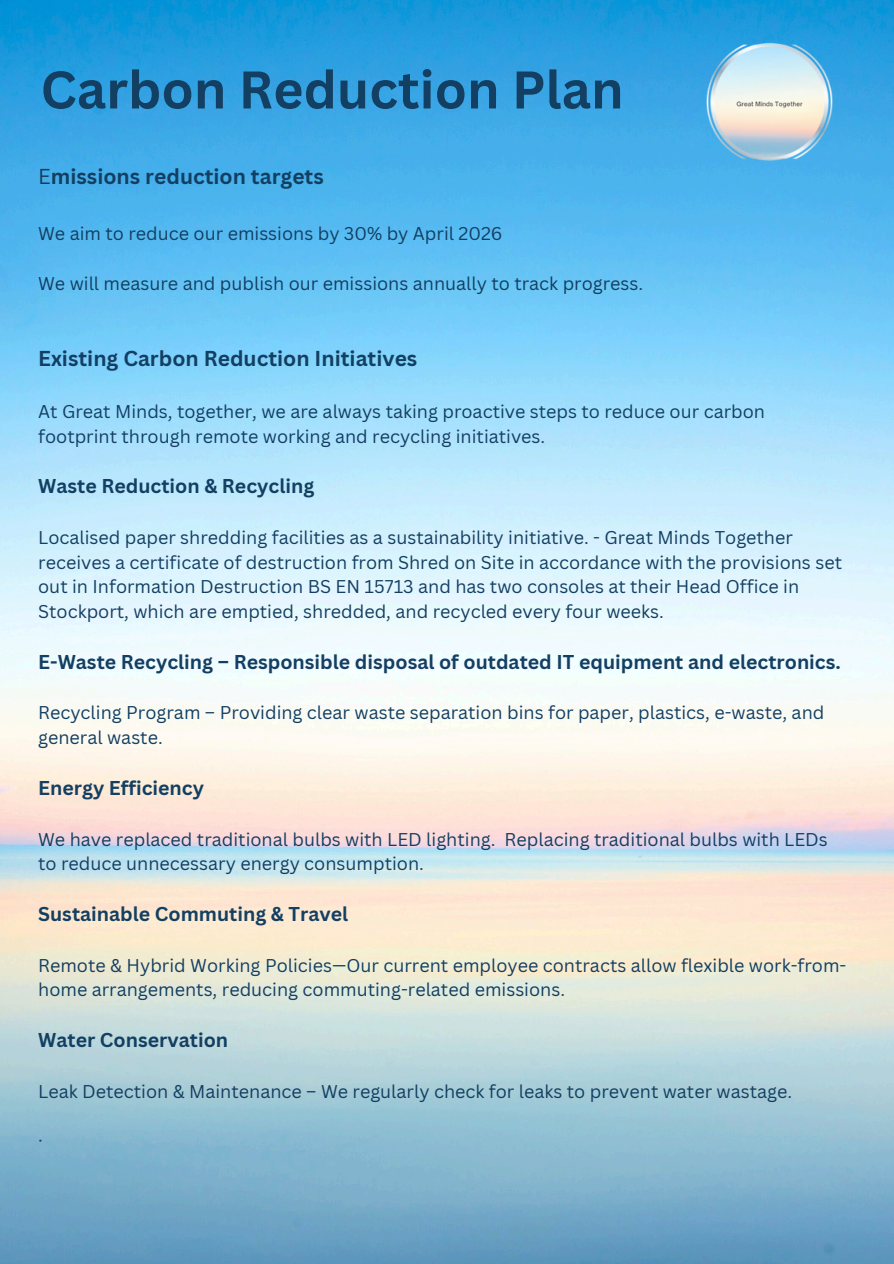
<style>
.page{position:relative;width:894px;height:1264px;background:#fff}
.page>*{position:absolute;margin:0;border:0;box-sizing:border-box;transform-origin:0 0}
.t1{font:700 51.75px "Canva Sans";color:#133f62}
.t2{font:700 21px "Canva Sans";color:#133f62}
.t3{font:700 19.5px "Canva Sans";color:#133f62}
.t4{font:18px/24.8px "Canva Sans";color:#133f62}
.s1{font-weight:400}
</style>
<div class="page">
<img style="left:0;top:0;width:893px;height:1263px">
<img style="left:691px;top:29px;width:156px;height:157px">
<p class="t1" style="left:40px;top:53px;width:584px">Carbon Reduction Plan</p>
<h1 class="t2" style="left:38px;top:161px;width:287px"><span class="s1">E</span>missions reduction targets</h1>
<h3 class="t4" style="left:38px;top:221px;width:465px">We aim to reduce our emissions by 30% by April 2026</h3>
<p class="t4" style="left:38px;top:270px;width:606px">We will measure and publish our emissions annually to track progress.</p>
<p class="t2" style="left:38px;top:343px;width:380px">Existing Carbon Reduction Initiatives</p>
<h2 class="t4" style="left:38px;top:398px;width:728px">At Great Minds, together, we are always taking proactive steps to reduce our carbon footprint through remote working and recycling initiatives.</h2>
<p class="t3" style="left:38px;top:472px;width:277px">Waste Reduction &amp; Recycling</p>
<h2 class="t4" style="left:38px;top:524px;width:805px">Localised paper shredding facilities as a sustainability initiative. - Great Minds Together receives a certificate of destruction from Shred on Site in accordance with the provisions set out in Information Destruction BS EN 15713 and has two consoles at their Head Office in Stockport, which are emptied, shredded, and recycled every four weeks.</h2>
<p class="t3" style="left:38px;top:648px;width:803px">E-Waste Recycling – Responsible disposal of outdated IT equipment and electronics.</p>
<h2 class="t4" style="left:38px;top:700px;width:787px">Recycling Program – Providing clear waste separation bins for paper, plastics, e-waste, and general waste.</h2>
<p class="t3" style="left:38px;top:774px;width:167px">Energy Efficiency</p>
<h2 class="t4" style="left:38px;top:826px;width:791px">We have replaced traditional bulbs with LED lighting. Replacing traditional bulbs with LEDs to reduce unnecessary energy consumption.</h2>
<p class="t3" style="left:38px;top:900px;width:311px">Sustainable Commuting &amp; Travel</p>
<h2 class="t4" style="left:38px;top:952px;width:809px">Remote &amp; Hybrid Working Policies—Our current employee contracts allow flexible work-from&shy;home arrangements, reducing commuting-related emissions.</h2>
<p class="t3" style="left:38px;top:1026px;width:191px">Water Conservation</p>
<h2 class="t4" style="left:38px;top:1078px;width:755px">Leak Detection &amp; Maintenance – We regularly check for leaks to prevent water wastage.</h2>
<p class="t4" style="left:38px;top:1127px;width:6px">·</p>
</div>
